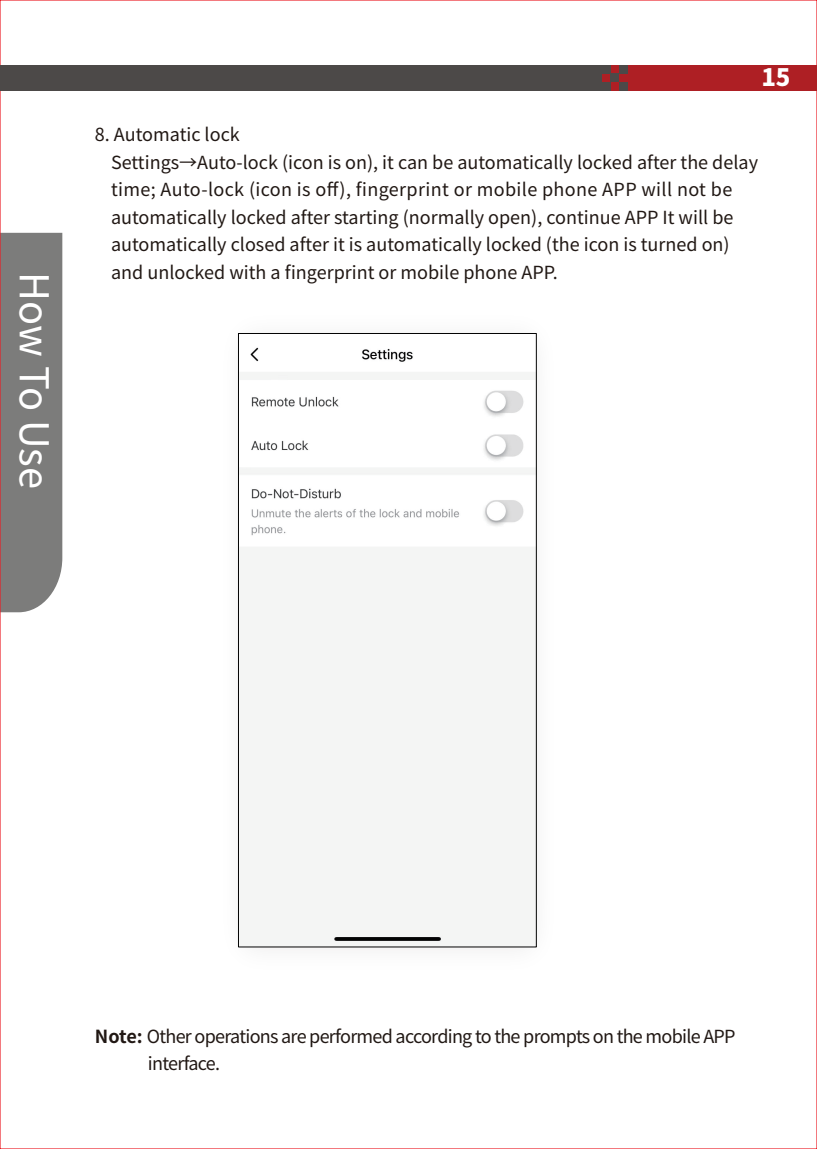
<style>
.page{position:relative;width:817px;height:1149px;background:#fff}
.page>*{position:absolute;margin:0;border:0;box-sizing:border-box;transform-origin:0 0}
.t1{font:39.9px "Source Han Sans CN";letter-spacing:-.005em;color:#fff}
.t2{font:800 24px "Source Han Sans CN";color:#fff}
.t3{font:18px/27.6px "Source Han Sans CN";color:#211814}
.t4{font:18px/27.6px "Source Han Sans CN";letter-spacing:-.04em;color:#211814}
.s1{font-weight:700}
</style>
<div class="page">
<div style="left:2px;top:233px;width:60px;height:379px;background:#7c7c7b"></div>
<div style="left:0;top:65px;width:606px;height:26px;background:#4c4948"></div>
<div style="left:602px;top:65px;width:214px;height:26px;background:#ae1f24"></div>
<div style="left:619px;top:82px;width:9px;height:9px;background:#4c4948"></div>
<div style="left:619px;top:65px;width:9px;height:8px;background:#4c4948"></div>
<div style="left:601px;top:65px;width:9px;height:8px;background:#4c4948"></div>
<div style="left:610px;top:73px;width:9px;height:9px;background:#4c4948"></div>
<div style="left:601px;top:82px;width:9px;height:9px;background:#4c4948"></div>
<img style="left:237px;top:333px;width:300px;height:615px">
<img style="left:240px;top:335px;width:294px;height:609px">
<h1 class="t1" style="left:57px;top:272px;width:218px;rotate:90deg">How To Use</h1>
<h2 class="t2" style="left:761px;top:64px;width:31px">15</h2>
<p class="t3" style="left:111px;top:121px;width:648px;text-indent:-16px">8. Automatic lock<br>Settings→Auto-lock (icon is on), it can be automatically locked after the delay time; Auto-lock (icon is off), fingerprint or mobile phone APP will not be automatically locked after starting (normally open), continue APP It will be automatically closed after it is automatically locked (the icon is turned on) and unlocked with a fingerprint or mobile phone APP.</p>
<p class="t4" style="left:148px;top:1022px;width:589px;text-indent:-53px"><span class="s1">Note:</span> Other operations are performed according to the prompts on the mobile APP interface.</p>
</div>
